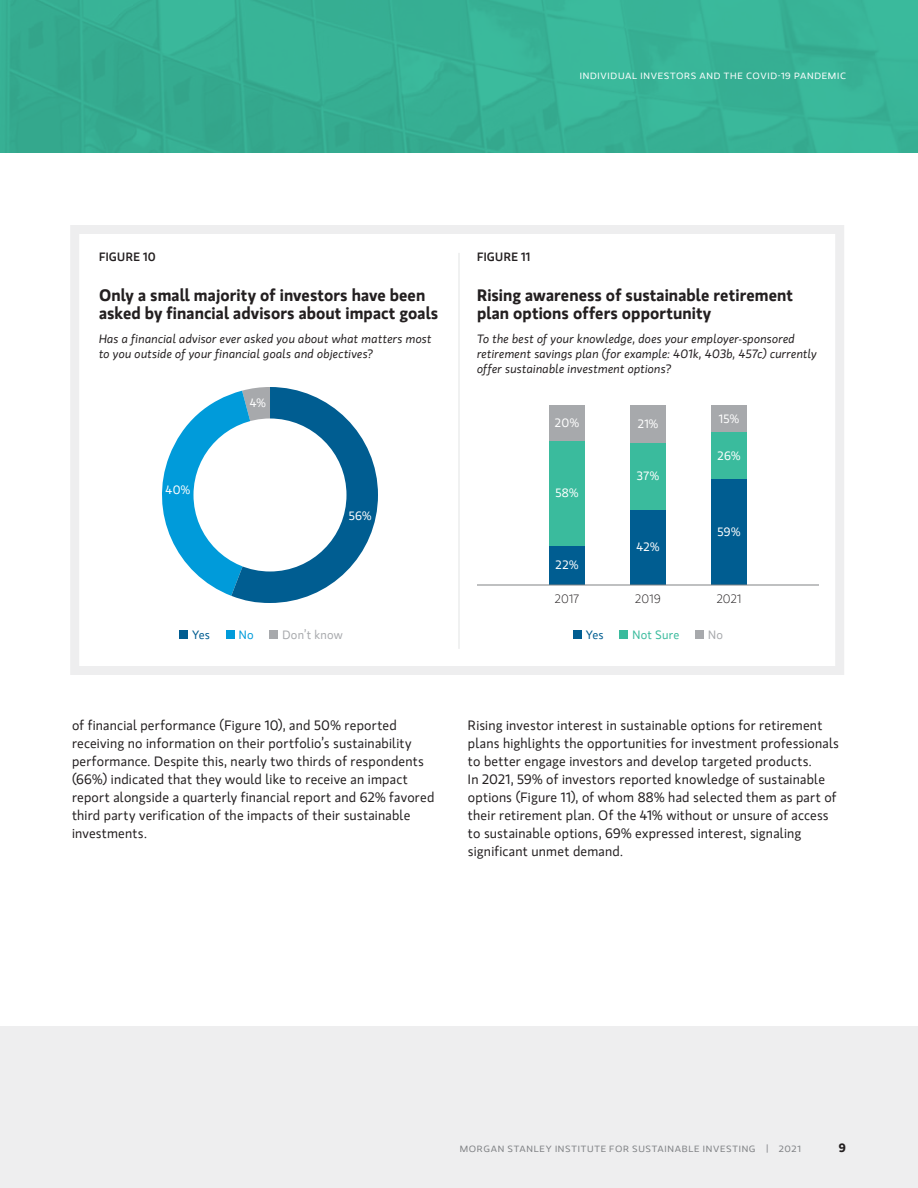
<style>
.page{position:relative;width:918px;height:1188px;background:#fff}
.page>*{position:absolute;margin:0;border:0;box-sizing:border-box;transform-origin:0 0}
.t1{font:700 16.5px/18.8px "MS Gloriola II Std";letter-spacing:.005em;color:#231f20}
.t2{font:13.5px/18px "MS Gloriola II Std";letter-spacing:.015em;color:#231f20}
.t3{font:italic 12px/15px "MS Gloriola II Std";letter-spacing:.015em;color:#231f20}
.t4{font:12px "MS Gloriola II Std";letter-spacing:.035em;color:#fff}
.t5{font:500 12px "MS Gloriola II Std";letter-spacing:.025em;color:#231f20}
.t6{font:300 12px "MS Gloriola II Std";letter-spacing:.025em;color:#231f20}
.t7{font:12px "MS Gloriola II Std";letter-spacing:.02em;color:#a7a9ac}
.t8{font:12px "MS Gloriola II Std";letter-spacing:.02em;color:#3abb9d}
.t9{font:12px "MS Gloriola II Std";letter-spacing:-.02em;color:#005d91}
.t10{font:12px "MS Gloriola II Std";color:#009bda}
.t11{font:700 12px "MS Gloriola II Std";color:#231f20}
.t12{font:9px "MS Gloriola II Std";letter-spacing:.075em;color:#808285;scale:1.1 1}
.t13{font:9px "MS Gloriola II Std";letter-spacing:.075em;color:#fff;scale:1.1 1}
</style>
<div class="page">
<div style="left:70px;top:225px;width:774px;height:450px;background:#fff;border:9px solid #eeeeef"></div>
<div style="left:0;top:0;width:918px;height:153px;background:#37b094"></div>
<div style="left:0;top:1026px;width:918px;height:162px;background:#eeeeef"></div>
<hr style="left:459px;top:253px;width:1px;height:396px;background:#e3e4e5">
<div style="left:179px;top:630px;width:9px;height:9px;background:#005d91"></div>
<div style="left:226px;top:630px;width:8px;height:9px;background:#009bda"></div>
<div style="left:269px;top:630px;width:9px;height:9px;background:#a7a9ac"></div>
<svg style="left:162px;top:387px;width:216px;height:216px"></svg>
<div style="left:194px;top:418px;width:152px;height:154px;background:#fff;border-radius:50%"></div>
<div style="left:573px;top:630px;width:8px;height:9px;background:#005d91"></div>
<div style="left:620px;top:630px;width:8px;height:9px;background:#3abb9d"></div>
<div style="left:695px;top:630px;width:9px;height:9px;background:#a7a9ac"></div>
<div style="left:549px;top:545px;width:36px;height:40px;background:#005d91"></div>
<div style="left:630px;top:509px;width:36px;height:76px;background:#005d91"></div>
<div style="left:711px;top:479px;width:36px;height:106px;background:#005d91"></div>
<hr style="left:477px;top:585px;width:342px;height:1px;background:#808285">
<div style="left:549px;top:441px;width:36px;height:104px;background:#3abb9d"></div>
<div style="left:549px;top:405px;width:36px;height:36px;background:#a7a9ac"></div>
<div style="left:630px;top:443px;width:36px;height:66px;background:#3abb9d"></div>
<div style="left:630px;top:405px;width:36px;height:38px;background:#a7a9ac"></div>
<div style="left:711px;top:432px;width:36px;height:47px;background:#3abb9d"></div>
<div style="left:711px;top:405px;width:36px;height:27px;background:#a7a9ac"></div>
<p class="t13" style="left:580px;top:69px;width:243px">INDIVIDUAL INVESTORS AND THE COVID-19 PANDEMIC</p>
<p class="t5" style="left:99px;top:249px;width:58px">FIGURE 10</p>
<p class="t5" style="left:477px;top:249px;width:55px">FIGURE 11</p>
<p class="t1" style="left:99px;top:285px;width:341px">Only a small majority of investors have been asked by financial advisors about impact goals</p>
<p class="t3" style="left:99px;top:331px;width:334px">Has a financial advisor ever asked you about what matters most to you outside of your financial goals and objectives?</p>
<p class="t1" style="left:477px;top:285px;width:318px">Rising awareness of sustainable retirement plan options offers opportunity</p>
<p class="t3" style="left:477px;top:331px;width:341px">To the best of your knowledge, does your employer-sponsored retirement savings plan (for example: 401k, 403b, 457c) currently offer sustainable investment options?</p>
<p class="t4" style="left:165px;top:482px;width:26px">40%</p>
<p class="t4" style="left:250px;top:395px;width:18px">4%</p>
<p class="t4" style="left:349px;top:507px;width:24px">56%</p>
<p class="t9" style="left:192px;top:627px;width:19px">Yes</p>
<p class="t10" style="left:239px;top:627px;width:16px">No</p>
<p class="t7" style="left:282px;top:627px;width:62px">Don’t know</p>
<p class="t4" style="left:555px;top:415px;width:26px">20%</p>
<p class="t4" style="left:555px;top:485px;width:25px">58%</p>
<p class="t4" style="left:556px;top:557px;width:24px">22%</p>
<p class="t4" style="left:638px;top:416px;width:22px">21%</p>
<p class="t4" style="left:637px;top:468px;width:24px">37%</p>
<p class="t4" style="left:636px;top:539px;width:24px">42%</p>
<p class="t4" style="left:719px;top:410px;width:22px">15%</p>
<p class="t4" style="left:718px;top:447px;width:24px">26%</p>
<p class="t4" style="left:718px;top:524px;width:24px">59%</p>
<p class="t6" style="left:555px;top:591px;width:26px">2017</p>
<p class="t6" style="left:635px;top:591px;width:27px">2019</p>
<p class="t6" style="left:717px;top:591px;width:26px">2021</p>
<p class="t9" style="left:586px;top:627px;width:19px">Yes</p>
<p class="t8" style="left:633px;top:627px;width:48px">Not Sure</p>
<p class="t7" style="left:708px;top:627px;width:16px">No</p>
<p class="t2" style="left:72px;top:716px;width:364px">of financial performance (Figure 10), and 50% reported receiving no information on their portfolio’s sustainability performance. Despite this, nearly two thirds of respondents (66%) indicated that they would like to receive an impact report alongside a quarterly financial report and 62% favored third party verification of the impacts of their sustainable investments.</p>
<p class="t2" style="left:468px;top:716px;width:373px">Rising investor interest in sustainable options for retirement plans highlights the opportunities for investment professionals to better engage investors and develop targeted products.<br>In 2021, 59% of investors reported knowledge of sustainable options (Figure 11), of whom 88% had selected them as part of their retirement plan. Of the 41% without or unsure of access to sustainable options, 69% expressed interest, signaling significant unmet demand.</p>
<p class="t12" style="left:460px;top:1143px;width:312px">MORGAN STANLEY INSTITUTE FOR SUSTAINABLE INVESTING | 2021</p>
<p class="t11" style="left:839px;top:1139px;width:9px">9</p>
</div>
